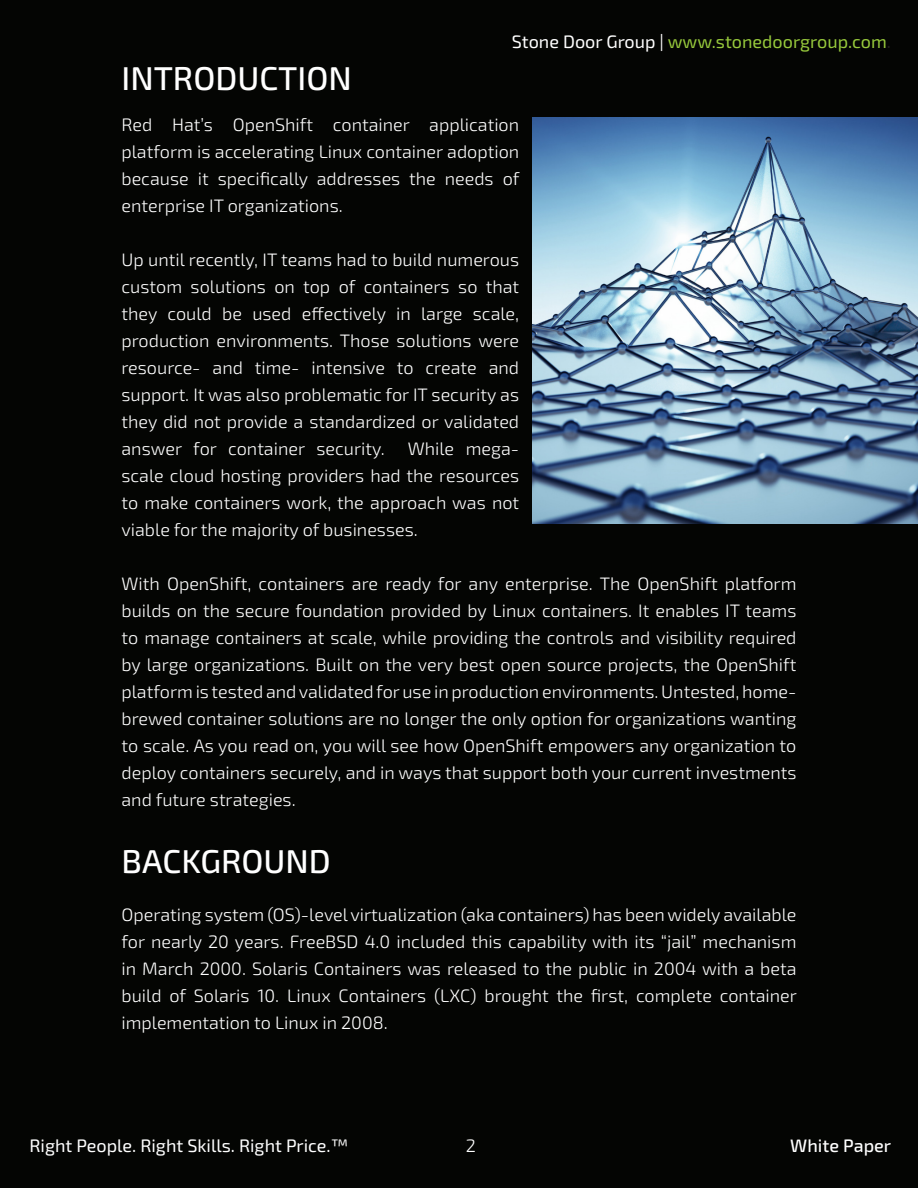
<style>
.page{position:relative;width:918px;height:1188px;background:#040503}
.page>*{position:absolute;margin:0;border:0;box-sizing:border-box;transform-origin:0 0}
.t1{font:500 33px "Exo 2.0";color:#fff}
.t2{font:300 18px/27px "Exo 2.0";color:#fff;text-align:justify}
.t3{font:18px "Exo 2.0";color:#97c93c}
.t4{font:18px "Exo 2.0";color:#fff}
.t5{font:500 18px "Exo 2.0";color:#fff}
.s1{color:#fff}
.s2{color:#231f20}
</style>
<div class="page">
<img style="left:533px;top:117px;width:384px;height:407px">
<hr style="left:917px;top:597px;width:1px;height:177px;background:#97c93c">
<p class="t3" style="left:512px;top:31px;width:381px"><span class="s1">Stone Door Group |</span> www.stonedoorgroup.com<span class="s2">.</span></p>
<p class="t1" style="left:122px;top:59px;width:232px">INTRODUCTION</p>
<p class="t2" style="left:122px;top:111px;width:400px">Red Hat’s OpenShift container application platform is accelerating Linux container adoption because it specifically addresses the needs of enterprise IT organizations.</p>
<p class="t2" style="left:122px;top:246px;width:399px">Up until recently, IT teams had to build numerous custom solutions on top of containers so that they could be used effectively in large scale, production environments. Those solutions were resource- and time- intensive to create and support. It was also problematic for IT security as they did not provide a standardized or validated answer for container security.</p>
<p class="t2" style="left:122px;top:435px;width:399px;text-indent:286px">While mega&shy;scale cloud hosting providers had the resources to make containers work, the approach was not viable for the majority of businesses.</p>
<p class="t2" style="left:122px;top:570px;width:677px">With OpenShift, containers are ready for any enterprise. The OpenShift platform builds on the secure foundation provided by Linux containers. It enables IT teams to manage containers at scale, while providing the controls and visibility required by large organizations. Built on the very best open source projects, the OpenShift platform is tested and validated for use in production environments. Untested, home&shy;brewed container solutions are no longer the only option for organizations wanting to scale. As you read on, you will see how OpenShift empowers any organization to deploy containers securely, and in ways that support both your current investments and future strategies.</p>
<p class="t1" style="left:122px;top:842px;width:211px">BACKGROUND</p>
<p class="t2" style="left:122px;top:902px;width:677px">Operating system (OS)-level virtualization (aka containers) has been widely available for nearly 20 years. FreeBSD 4.0 included this capability with its “jail” mechanism in March 2000. Solaris Containers was released to the public in 2004 with a beta build of Solaris 10. Linux Containers (LXC) brought the first, complete container implementation to Linux in 2008.</p>
<p class="t4" style="left:29px;top:1135px;width:320px">Right People. Right Skills. Right Price.™</p>
<p class="t2" style="left:466px;top:1132px;width:12px">2</p>
<p class="t5" style="left:790px;top:1135px;width:102px">White Paper</p>
</div>
